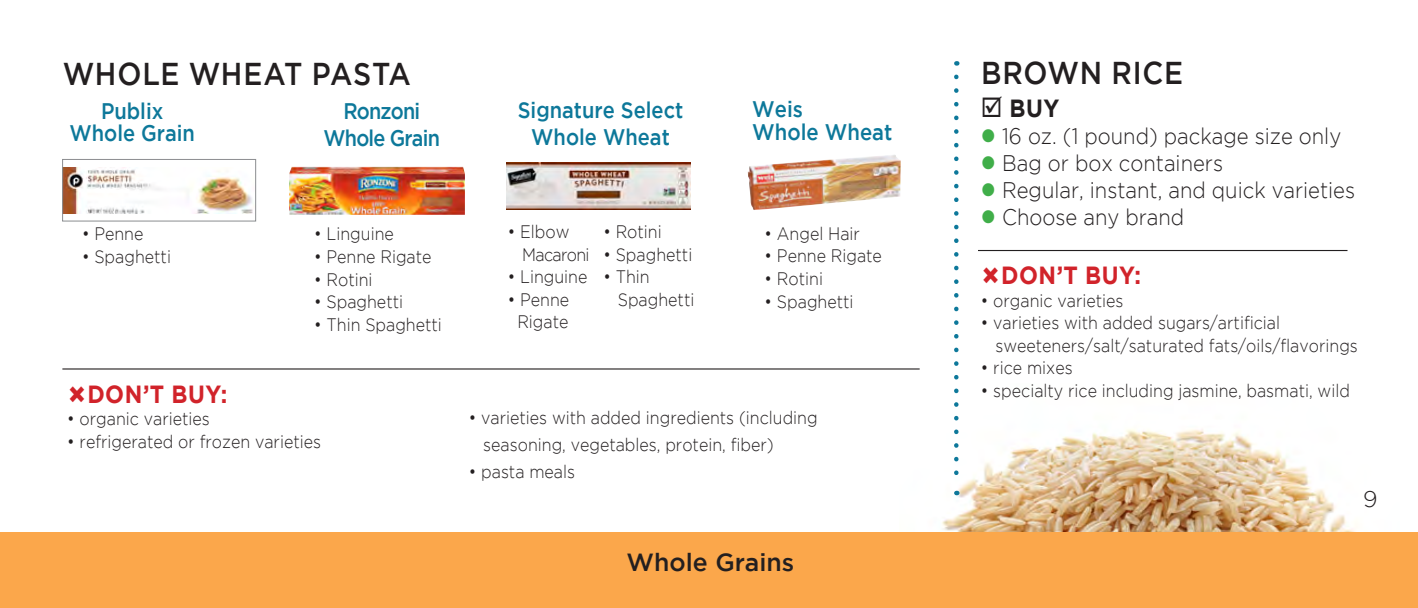
<style>
.page{position:relative;width:1418px;height:608px;background:#fff}
.page>*{position:absolute;margin:0;border:0;box-sizing:border-box;transform-origin:0 0}
.t1{font:500 31.5px "Gotham";letter-spacing:.025em;color:#231f20;scale:.9 1}
.t2{font:700 24.75px "Gotham";letter-spacing:.025em;color:#d1232a;scale:.9 1}
.t3{font:500 24.75px "Gotham";color:#231f20}
.t4{font:700 24.75px "Gotham";color:#231f20;scale:.9 1}
.t5{font:300 22.5px "Gotham";color:#231f20;scale:.9 1}
.t6{font:500 22.5px/27px "Gotham";color:#0d789a;text-align:center;scale:.89 1}
.t7{font:500 22.5px/27px "Gotham";letter-spacing:-.04em;color:#0d789a;text-align:center;scale:.88 1}
.t8{font:500 22.5px "Gotham";color:#0d789a;scale:.9 1}
.t9{font:300 22.5px "Gotham";color:#231f20}
.t10{font:300 18px/22.5px "Gotham";color:#231f20;scale:.89 1}
.t11{font:300 18px/22.5px "Gotham";letter-spacing:-.04em;color:#231f20;scale:.89 1}
.s1{color:#40ae49}
</style>
<div class="page">
<img style="left:942px;top:389px;width:413px;height:143px">
<div style="left:0;top:532px;width:1418px;height:76px;background:#fba74b"></div>
<img style="left:506px;top:163px;width:185px;height:46px">
<img style="left:289px;top:167px;width:176px;height:48px">
<img style="left:747px;top:155px;width:153px;height:55px">
<svg style="left:954px;top:77px;width:4px;height:418px"></svg>
<hr style="left:62px;top:368px;width:857px;height:1px;background:#231f20">
<hr style="left:978px;top:250px;width:369px;height:1px;background:#231f20">
<img style="left:64px;top:167px;width:189px;height:46px">
<div style="left:62px;top:159px;width:194px;height:62px;border:1px solid #8b8d90"></div>
<p class="t1" style="left:63px;top:56px;width:388px">WHOLE WHEAT PASTA</p>
<p class="t6" style="left:101px;top:97px;width:71px">Publix</p>
<p class="t6" style="left:69px;top:119px;width:143px">Whole Grain</p>
<p class="t10" style="left:82px;top:222px;width:70px">• Penne</p>
<p class="t10" style="left:82px;top:245px;width:101px">• Spaghetti</p>
<p class="t7" style="left:324px;top:97px;width:134px">Ronzoni<br>Whole Grain</p>
<p class="t8" style="left:752px;top:97px;width:58px">Weis</p>
<p class="t6" style="left:518px;top:96px;width:187px">Signature Select<br>Whole Wheat</p>
<p class="t8" style="left:752px;top:119px;width:157px">Whole Wheat</p>
<p class="t10" style="left:314px;top:222px;width:91px">• Linguine</p>
<p class="t10" style="left:314px;top:245px;width:133px">• Penne Rigate</p>
<p class="t10" style="left:314px;top:267px;width:67px">• Rotini</p>
<p class="t10" style="left:314px;top:290px;width:101px">• Spaghetti</p>
<p class="t10" style="left:314px;top:312px;width:145px">• Thin Spaghetti</p>
<p class="t11" style="left:522px;top:220px;width:77px;text-indent:-14px">• Elbow<br>Macaroni</p>
<p class="t10" style="left:508px;top:265px;width:91px">• Linguine</p>
<p class="t10" style="left:508px;top:287px;width:70px;text-align:center">• Penne<br>Rigate</p>
<p class="t10" style="left:603px;top:220px;width:67px">• Rotini</p>
<p class="t10" style="left:603px;top:242px;width:101px">• Spaghetti</p>
<p class="t10" style="left:618px;top:265px;width:88px;text-indent:-14px">• Thin<br>Spaghetti</p>
<p class="t10" style="left:764px;top:222px;width:109px">• Angel Hair</p>
<p class="t10" style="left:764px;top:244px;width:133px">• Penne Rigate</p>
<p class="t10" style="left:764px;top:267px;width:67px">• Rotini</p>
<p class="t10" style="left:764px;top:289px;width:101px">• Spaghetti</p>
<p class="t2" style="left:87px;top:379px;width:157px">DON’T BUY:</p>
<p class="t10" style="left:67px;top:407px;width:162px">• organic varieties</p>
<p class="t10" style="left:67px;top:430px;width:287px">• refrigerated or frozen varieties</p>
<p class="t10" style="left:469px;top:406px;width:393px">• varieties with added ingredients (including</p>
<p class="t10" style="left:483px;top:433px;width:328px">seasoning, vegetables, protein, fiber)</p>
<p class="t10" style="left:469px;top:460px;width:121px">• pasta meals</p>
<p class="t3" style="left:626px;top:548px;width:169px">Whole Grains</p>
<p class="t1" style="left:981px;top:55px;width:226px">BROWN RICE</p>
<p class="t4" style="left:981px;top:93px;width:89px">☑ BUY</p>
<p class="t5" style="left:981px;top:123px;width:402px"><span class="s1">●</span> 16 oz. (1 pound) package size only</p>
<p class="t5" style="left:981px;top:150px;width:270px"><span class="s1">●</span> Bag or box containers</p>
<p class="t5" style="left:981px;top:177px;width:417px"><span class="s1">●</span> Regular, instant, and quick varieties</p>
<p class="t5" style="left:981px;top:204px;width:227px"><span class="s1">●</span> Choose any brand</p>
<p class="t2" style="left:1001px;top:261px;width:157px">DON’T BUY:</p>
<p class="t10" style="left:981px;top:289px;width:162px">• organic varieties</p>
<p class="t10" style="left:995px;top:311px;width:409px;text-indent:-14px">• varieties with added sugars/artificial sweeteners/salt/saturated fats/oils/flavorings</p>
<p class="t10" style="left:981px;top:356px;width:105px">• rice mixes</p>
<p class="t10" style="left:981px;top:379px;width:416px">• specialty rice including jasmine, basmati, wild</p>
<p class="t9" style="left:1363px;top:486px;width:16px">9</p>
</div>
